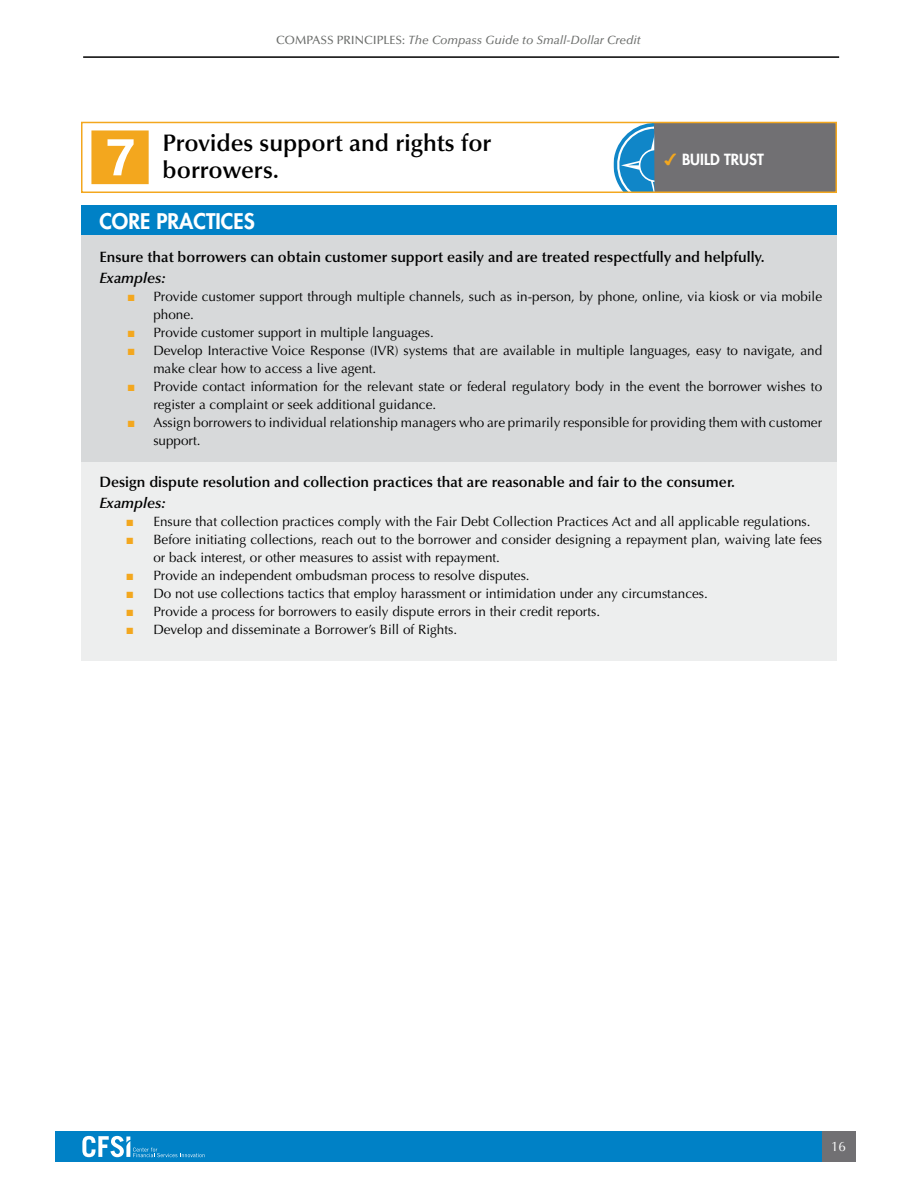
<style>
.page{position:relative;width:918px;height:1188px;background:#fff}
.page>*{position:absolute;margin:0;border:0;box-sizing:border-box;transform-origin:0 0}
.t1{font:600 24px/27px "Optima LT Std";color:#000}
.t2{font:800 21px "Futura Std";color:#fff}
.t3{font:600 15px "Optima LT Std";color:#000}
.t4{font:italic 600 15px "Optima LT Std";color:#000}
.t5{font:800 15px "Futura Std";color:#fff}
.t6{font:13.5px/18px "Optima LT Std";color:#000}
.t7{font:13.5px "Optima LT Std";color:#fff}
.t8{font:italic 500 12px "Optima LT Std";color:#6c6e6c}
.s1{font-style:normal}
.s2{font-family:"Monotype Sorts";font-weight:400;color:#f3a71e}
.s3{color:#f3a71e}
</style>
<div class="page">
<div style="left:820px;top:1131px;width:36px;height:30px;background:#717073"></div>
<div style="left:55px;top:1131px;width:766px;height:30px;background:#0081c6"></div>
<svg style="left:82px;top:1136px;width:123px;height:21px"></svg>
<hr style="left:83px;top:56px;width:756px;height:2px;background:#000">
<div style="left:81px;top:205px;width:756px;height:455px;background:#d7d9da"></div>
<div style="left:81px;top:205px;width:756px;height:29px;background:#0081c6"></div>
<div style="left:81px;top:462px;width:756px;height:199px;background:#edeeee"></div>
<div style="left:654px;top:123px;width:183px;height:69px;background:#717073"></div>
<svg style="left:613px;top:125px;width:41px;height:65px"></svg>
<div style="left:81px;top:122px;width:756px;height:71px;border:2px solid #f3a71e"></div>
<p class="t8" style="left:276px;top:33px;width:366px"><span class="s1">COMPASS PRINCIPLES:</span> The Compass Guide to Small-Dollar Credit</p>
<h1 class="t1" style="left:163px;top:130px;width:330px">Provides support and rights for borrowers.</h1>
<p class="t5" style="left:664px;top:150px;width:101px"><span class="s2">4</span> BUILD TRUST</p>
<h2 class="t2" style="left:99px;top:208px;width:157px">CORE PRACTICES</h2>
<p class="t3" style="left:99px;top:248px;width:667px">Ensure that borrowers can obtain customer support easily and are treated respectfully and helpfully.</p>
<p class="t4" style="left:99px;top:269px;width:68px">Examples:</p>
<p class="t6" style="left:153px;top:287px;width:670px;text-indent:-25px"><span class="s3">■</span> Provide customer support through multiple channels, such as in-person, by phone, online, via kiosk or via mobile phone.</p>
<p class="t6" style="left:128px;top:323px;width:307px"><span class="s3">■</span> Provide customer support in multiple languages.</p>
<p class="t6" style="left:153px;top:341px;width:670px;text-indent:-26px"><span class="s3">■</span> Develop I nteractive Voice Response (IVR) systems that are available in multiple languages, easy to navigate, and make clear how to access a live agent.</p>
<p class="t6" style="left:153px;top:377px;width:670px;text-indent:-25px"><span class="s3">■</span> Provide contact information for the relevant state or federal regulatory body in the event the borrower wishes to register a complaint or seek additional guidance.</p>
<p class="t6" style="left:153px;top:413px;width:670px;text-indent:-25px"><span class="s3">■</span> Assign borrowers to individual relationship managers who are primarily responsible for providing them with customer support.</p>
<p class="t3" style="left:99px;top:473px;width:637px">Design dispute resolution and collection practices that are reasonable and fair to the consumer.</p>
<p class="t4" style="left:99px;top:494px;width:68px">Examples:</p>
<p class="t6" style="left:126px;top:512px;width:686px"><span class="s3">■</span> Ensure that collection practices comply with the Fair Debt Collection Practices Act and all applicable regulations.</p>
<p class="t6" style="left:153px;top:530px;width:670px;text-indent:-27px"><span class="s3">■</span> Before initiating collections, reach out to the borrower and consider designing a repayment plan, waiving late fees or back interest, or other measures to assist with repayment.</p>
<p class="t6" style="left:126px;top:566px;width:405px"><span class="s3">■</span> Provide an independent ombudsman process to resolve disputes.</p>
<p class="t6" style="left:126px;top:584px;width:583px"><span class="s3">■</span> Do not use collections tactics that employ harassment or intimidation under any circumstances.</p>
<p class="t6" style="left:126px;top:602px;width:475px"><span class="s3">■</span> Provide a process for borrowers to easily dispute errors in their credit reports.</p>
<p class="t6" style="left:126px;top:620px;width:332px"><span class="s3">■</span> Develop and disseminate a Borrower’s Bill of Rights.</p>
<p class="t7" style="left:831px;top:1139px;width:17px">16</p>
</div>
